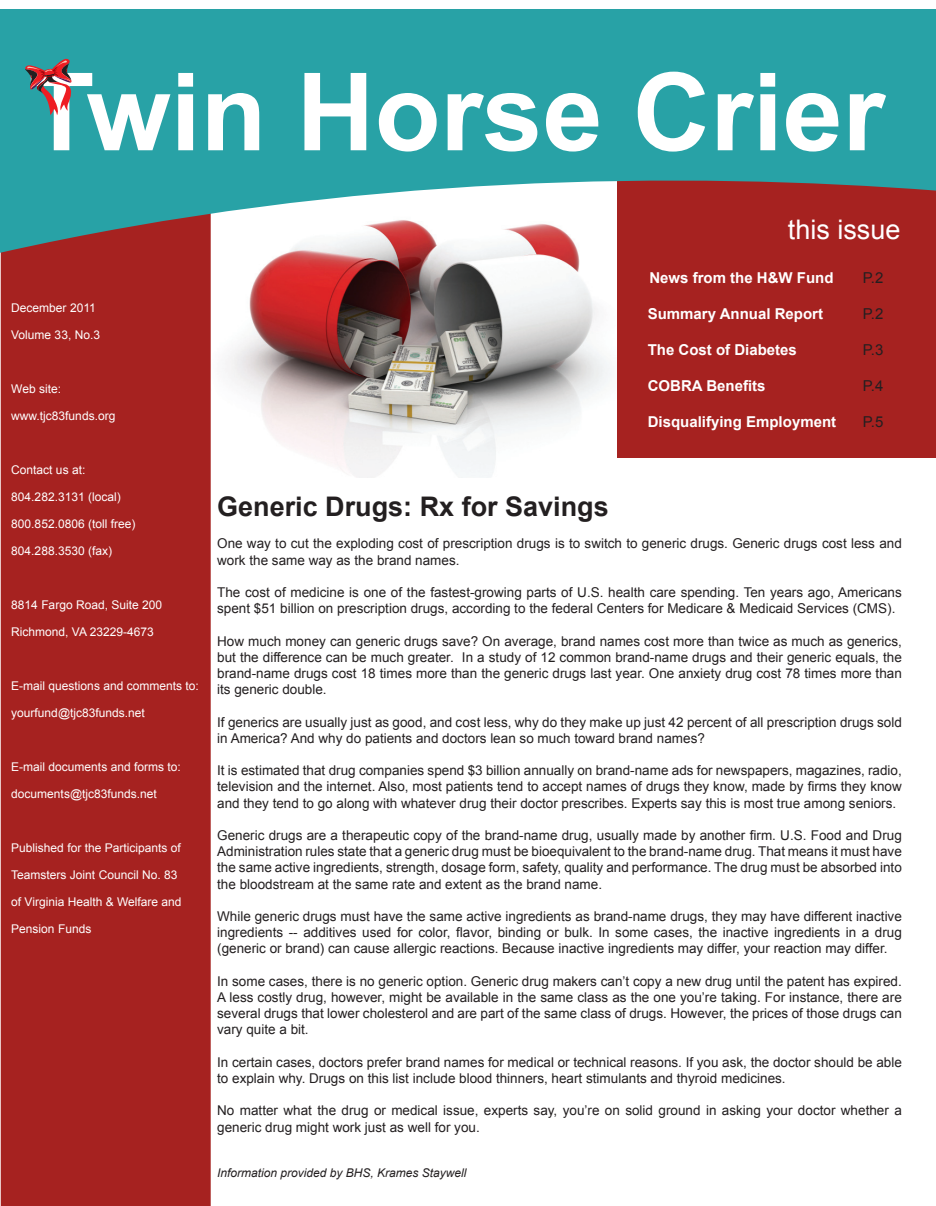
<style>
.page{position:relative;width:936px;height:1206px;background:#fff}
.page>*{position:absolute;margin:0;border:0;box-sizing:border-box;transform-origin:0 0}
.t1{font:700 108px "Arial";color:#fff}
.t2{font:700 27px "Arial";color:#231f20}
.t3{font:27px "Arial";color:#fff}
.t4{font:700 15px "Arial";color:#fff}
.t5{font:15px "Arial";color:#231f20}
.t6{font:13.5px/16.2px "Arial";color:#231f20}
.t7{font:12px "Arial";color:#fff}
.t8{font:italic 12px "Arial";color:#231f20}
</style>
<div class="page">
<img style="left:225px;top:253px;width:414px;height:225px">
<div style="left:1px;top:253px;width:210px;height:953px;background:#a62220"></div>
<div style="left:617px;top:179px;width:319px;height:278px;background:#a62220"></div>
<svg style="left:0;top:9px;width:936px;height:244px;fill:#28a2a6"></svg>
<svg style="left:25px;top:58px;width:50px;height:57px;background:#5d7378"></svg>
<h1 class="t1" style="left:28px;top:40px;width:858px">Twin Horse Crier</h1>
<p class="t7" style="left:11px;top:300px;width:86px">December 2011</p>
<p class="t7" style="left:11px;top:327px;width:90px">Volume 33, No.3</p>
<p class="t7" style="left:11px;top:381px;width:51px">Web site:</p>
<p class="t7" style="left:11px;top:408px;width:106px">www.tjc83funds.org</p>
<p class="t7" style="left:11px;top:462px;width:76px">Contact us at:</p>
<p class="t7" style="left:11px;top:489px;width:111px">804.282.3131 (local)</p>
<p class="t7" style="left:11px;top:516px;width:126px">800.852.0806 (toll free)</p>
<p class="t7" style="left:11px;top:543px;width:102px">804.288.3530 (fax)</p>
<p class="t7" style="left:11px;top:597px;width:152px">8814 Fargo Road, Suite 200</p>
<p class="t7" style="left:11px;top:624px;width:144px">Richmond, VA 23229-4673</p>
<p class="t7" style="left:11px;top:678px;width:189px">E-mail questions and comments to:</p>
<p class="t7" style="left:11px;top:705px;width:135px">yourfund@tjc83funds.net</p>
<p class="t7" style="left:11px;top:759px;width:171px">E-mail documents and forms to:</p>
<p class="t7" style="left:11px;top:786px;width:147px">documents@tjc83funds.net</p>
<p class="t7" style="left:11px;top:840px;width:171px">Published for the Participants of</p>
<p class="t7" style="left:11px;top:867px;width:168px">Teamsters Joint Council No. 83</p>
<p class="t7" style="left:11px;top:894px;width:172px">of Virginia Health &amp; Welfare and</p>
<p class="t7" style="left:11px;top:921px;width:82px">Pension Funds</p>
<h2 class="t3" style="left:788px;top:212px;width:114px">this issue</h2>
<p class="t4" style="left:649px;top:267px;width:186px">News from the H&amp;W Fund</p>
<p class="t5" style="left:863px;top:268px;width:22px">P.2</p>
<p class="t4" style="left:648px;top:303px;width:177px">Summary Annual Report</p>
<p class="t5" style="left:863px;top:304px;width:22px">P.2</p>
<p class="t4" style="left:648px;top:339px;width:151px">The Cost of Diabetes</p>
<p class="t5" style="left:863px;top:340px;width:22px">P.3</p>
<p class="t4" style="left:648px;top:375px;width:119px">COBRA Benefits</p>
<p class="t5" style="left:863px;top:376px;width:22px">P.4</p>
<p class="t4" style="left:648px;top:411px;width:190px">Disqualifying Employment</p>
<p class="t5" style="left:863px;top:412px;width:22px">P.5</p>
<h2 class="t2" style="left:217px;top:488px;width:393px">Generic Drugs: Rx for Savings</h2>
<p class="t6" style="left:217px;top:536px;width:686px">One way to cut the exploding cost of prescription drugs is to switch to generic drugs. Generic drugs cost less and work the same way as the brand names.</p>
<p class="t6" style="left:217px;top:584px;width:686px">The cost of medicine is one of the fastest-growing parts of U.S. health care spending. Ten years ago, Americans spent $51 billion on prescription drugs, according to the federal Centers for Medicare &amp; Medicaid Services (CMS).</p>
<p class="t6" style="left:217px;top:633px;width:686px;text-align:justify">How much money can generic drugs save? On average, brand names cost more than twice as much as generics, but the difference can be much greater. In a study of 12 common brand-name drugs and their generic equals, the brand-name drugs cost 18 times more than the generic drugs last year. One anxiety drug cost 78 times more than its generic double.</p>
<p class="t6" style="left:217px;top:714px;width:686px">If generics are usually just as good, and cost less, why do they make up just 42 percent of all prescription drugs sold in America? And why do patients and doctors lean so much toward brand names?</p>
<p class="t6" style="left:217px;top:762px;width:686px;text-align:justify">It is estimated that drug companies spend $3 billion annually on brand-name ads for newspapers, magazines, radio, television and the internet. Also, most patients tend to accept names of drugs they know, made by firms they know and they tend to go along with whatever drug their doctor prescribes. Experts say this is most true among seniors.</p>
<p class="t6" style="left:217px;top:827px;width:686px;text-align:justify">Generic drugs are a therapeutic copy of the brand-name drug, usually made by another firm. U.S. Food and Drug Administration rules state that a generic drug must be bioequivalent to the brand-name drug. That means it must have the same active ingredients, strength, dosage form, safety, quality and performance. The drug must be absorbed into the bloodstream at the same rate and extent as the brand name.</p>
<p class="t6" style="left:217px;top:908px;width:686px;text-align:justify">While generic drugs must have the same active ingredients as brand-name drugs, they may have different inactive ingredients -- additives used for color, flavor, binding or bulk. In some cases, the inactive ingredients in a drug (generic or brand) can cause allergic reactions. Because inactive ingredients may differ, your reaction may differ.</p>
<p class="t6" style="left:217px;top:973px;width:686px;text-align:justify">In some cases, there is no generic option. Generic drug makers can’t copy a new drug until the patent has expired.<br>A less costly drug, however, might be available in the same class as the one you’re taking. For instance, there are several drugs that lower cholesterol and are part of the same class of drugs. However, the prices of those drugs can vary quite a bit.</p>
<p class="t6" style="left:217px;top:1054px;width:686px">In certain cases, doctors prefer brand names for medical or technical reasons. If you ask, the doctor should be able to explain why. Drugs on this list include blood thinners, heart stimulants and thyroid medicines.</p>
<p class="t6" style="left:217px;top:1103px;width:686px">No matter what the drug or medical issue, experts say, you’re on solid ground in asking your doctor whether a generic drug might work just as well for you.</p>
<p class="t8" style="left:217px;top:1165px;width:251px">Information provided by BHS, Krames Staywell</p>
</div>
